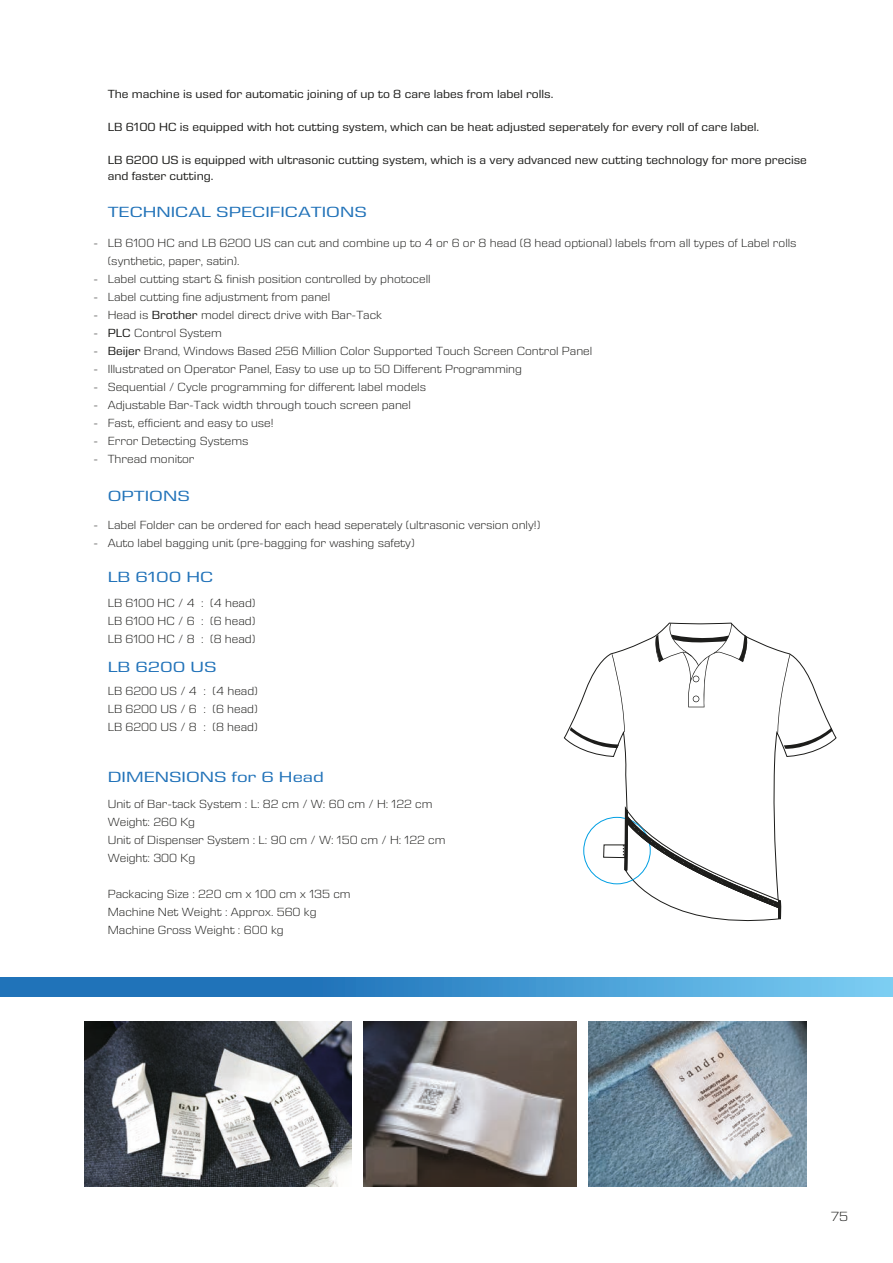
<style>
.page{position:relative;width:893px;height:1263px;background:#fff}
.page>*{position:absolute;margin:0;border:0;box-sizing:border-box;transform-origin:0 0}
.t1{font:15px "Eurostile Next LT Pro";color:#2273b9;scale:1.35 1}
.t2{font:300 13.5px "Eurostile Next LT Pro";color:#1d1d1b;scale:1.1 1}
.t3{font:300 12px/18px "Eurostile Next LT Pro";color:#1d1d1b;scale:1.1 1}
.t4{font:12px/16.5px "Eurostile Next LT Pro";color:#1d1d1b;scale:1.1 1}
.s1{font-weight:400}
</style>
<div class="page">
<svg style="left:0;top:978px;width:893px;height:19px"></svg>
<img style="left:588px;top:1022px;width:219px;height:165px">
<img style="left:364px;top:1022px;width:213px;height:164px">
<img style="left:84px;top:1022px;width:268px;height:165px">
<svg style="left:563px;top:622px;width:274px;height:263px"></svg>
<svg style="left:570px;top:654px;width:55px;height:94px"></svg>
<svg style="left:777px;top:654px;width:55px;height:95px"></svg>
<svg style="left:654px;top:623px;width:95px;height:84px"></svg>
<div style="left:603px;top:844px;width:22px;height:14px;border:1px solid #1d1d1b"></div>
<svg style="left:623px;top:807px;width:159px;height:244px"></svg>
<p class="t3" style="left:94px;top:234px;width:6px">-</p>
<p class="t3" style="left:94px;top:270px;width:6px;text-align:justify">- - - - - - - - - - -</p>
<p class="t4" style="left:108px;top:85px;width:407px">The machine is used for automatic joining of up to 8 care labes from label rolls.</p>
<p class="t4" style="left:108px;top:118px;width:594px">LB 6100 HC is equipped with hot cutting system, which can be heat adjusted seperately for every roll of care label.</p>
<p class="t4" style="left:108px;top:151px;width:637px">LB 6200 US is equipped with ultrasonic cutting system, which is a very advanced new cutting technology for more precise and faster cutting.</p>
<p class="t1" style="left:108px;top:204px;width:193px">TECHNICAL SPECIFICATIONS</p>
<p class="t3" style="left:108px;top:234px;width:628px">LB 6100 HC and LB 6200 US can cut and combine up to 4 or 6 or 8 head (8 head optional) labels from all types of Label rolls (synthetic, paper, satin).<br>Label cutting start &amp; finish position controlled by photocell<br>Label cutting fine adjustment from panel<br>Head is <span class="s1">Brother</span> model direct drive with Bar-Tack<br><span class="s1">PLC</span> Control System<br><span class="s1">Beijer</span> Brand, Windows Based 256 Million Color Supported Touch Screen Control Panel<br>Illustrated on Operator Panel, Easy to use up to 50 Different Programming<br>Sequential / Cycle programming for different label models<br>Adjustable Bar-Tack width through touch screen panel<br>Fast, efficient and easy to use!<br>Error Detecting Systems<br>Thread monitor</p>
<p class="t3" style="left:94px;top:516px;width:6px">- -</p>
<p class="t1" style="left:108px;top:488px;width:62px">OPTIONS</p>
<p class="t3" style="left:108px;top:516px;width:395px">Label Folder can be ordered for each head seperately (ultrasonic version only!)<br>Auto label bagging unit (pre-bagging for washing safety)</p>
<p class="t1" style="left:108px;top:569px;width:80px">LB 6100 HC</p>
<p class="t3" style="left:108px;top:594px;width:136px;text-align:justify">LB 6100 HC / 4 : (4 head)<br>LB 6100 HC / 6 : (6 head)<br>LB 6100 HC / 8 : (8 head)</p>
<p class="t1" style="left:108px;top:659px;width:82px">LB 6200 US</p>
<p class="t3" style="left:108px;top:682px;width:138px;text-align:justify">LB 6200 US / 4 : (4 head)<br>LB 6200 US / 6 : (6 head)<br>LB 6200 US / 8 : (8 head)</p>
<p class="t1" style="left:108px;top:768px;width:162px">DIMENSIONS for 6 Head</p>
<p class="t3" style="left:108px;top:795px;width:309px">Unit of Bar-tack System : L: 82 cm / W: 60 cm / H: 122 cm<br>Weight: 260 Kg<br>Unit of Dispenser System : L: 90 cm / W: 150 cm / H: 122 cm<br>Weight: 300 Kg</p>
<p class="t3" style="left:108px;top:885px;width:222px">Packacing Size : 220 cm x 100 cm x 135 cm<br>Machine Net Weight : Approx. 560 kg<br>Machine Gross Weight : 600 kg</p>
<p class="t2" style="left:831px;top:1209px;width:17px">75</p>
</div>
